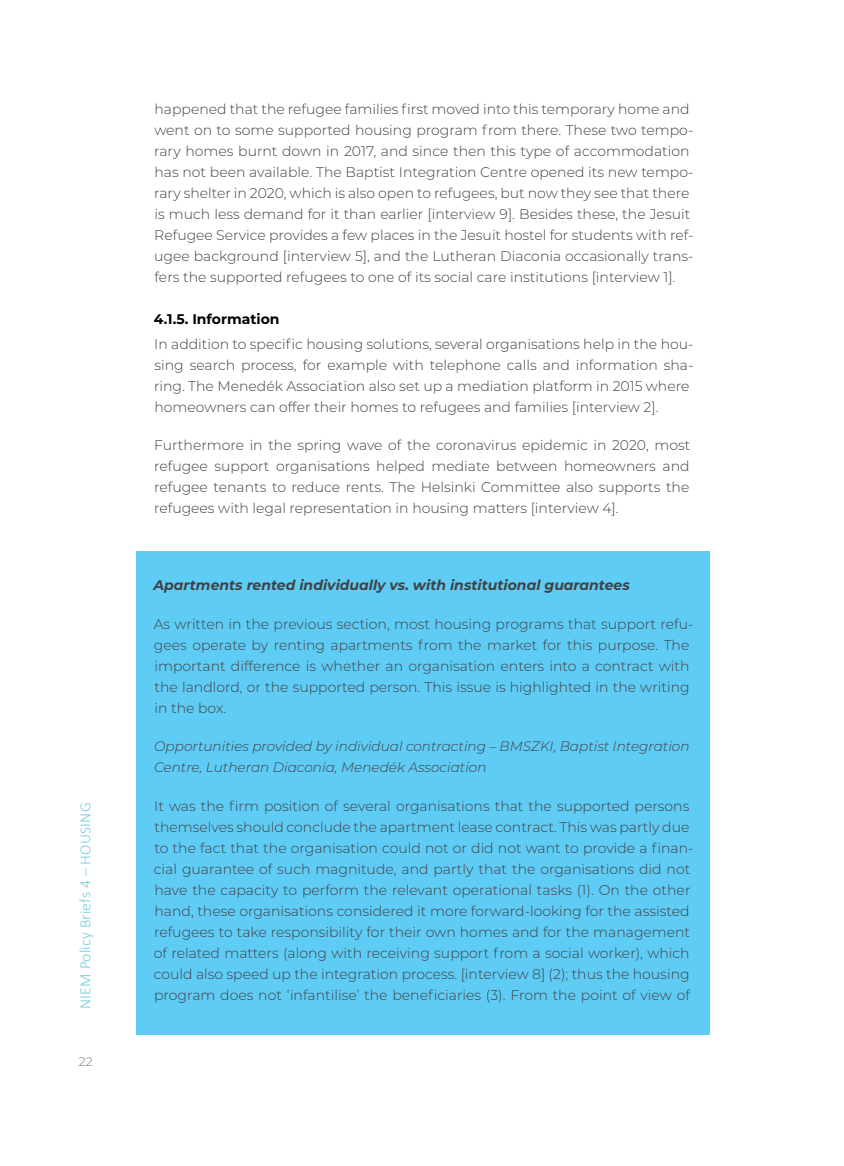
<style>
.page{position:relative;width:844px;height:1166px;background:#fff}
.page>*{position:absolute;margin:0;border:0;box-sizing:border-box;transform-origin:0 0}
.t1{font:300 15.75px "Calibri";letter-spacing:.01em;color:#75cedf}
.t2{font:300 14px/21px "Montserrat";color:#414042}
.t3{font:italic 700 14px "Montserrat";color:#414042}
.t4{font:700 14px "Montserrat";color:#000}
.t5{font:italic 300 13.65px/21px "Montserrat";color:#414042}
.t6{font:300 12.25px "Montserrat";color:#7d7770}
</style>
<div class="page">
<div style="left:136px;top:551px;width:573px;height:484px;background:#5fccf6"></div>
<p class="t1" style="left:76px;top:1008px;width:208px;rotate:-90deg">NIEM Policy Briefs 4 – HOUSING</p>
<p class="t6" style="left:79px;top:1053px;width:15px">22</p>
<p class="t2" style="left:154px;top:98px;width:541px">happened that the refugee families first moved into this temporary home and went on to some supported housing program from there. These two tempo&shy;rary homes burnt down in 2017, and since then this type of accommodation has not been available. The Baptist Integration Centre opened its new tempo&shy;rary shelter in 2020, which is also open to refugees, but now they see that there is much less demand for it than earlier [interview 9]. Besides these, the Jesuit Refugee Service provides a few places in the Jesuit hostel for students with ref&shy;ugee background [interview 5], and the Lutheran Diaconia occasionally trans&shy;fers the supported refugees to one of its social care institutions [interview 1].</p>
<p class="t4" style="left:154px;top:309px;width:127px">4.1.5. Information</p>
<p class="t2" style="left:154px;top:333px;width:541px">In addition to specific housing solutions, several organisations help in the hou&shy;sing search process, for example with telephone calls and information sha&shy;ring. The Menedék Association also set up a mediation platform in 2015 where homeowners can offer their homes to refugees and families [interview 2].</p>
<p class="t2" style="left:154px;top:434px;width:537px;text-align:justify">Furthermore in the spring wave of the coronavirus epidemic in 2020, most refugee support organisations helped mediate between homeowners and refugee tenants to reduce rents. The Helsinki Committee also supports the refugees with legal representation in housing matters [interview 4].</p>
<p class="t3" style="left:153px;top:575px;width:477px">Apartments rented individually vs. with institutional guarantees</p>
<p class="t2" style="left:154px;top:613px;width:541px">As written in the previous section, most housing programs that support refu&shy;gees operate by renting apartments from the market for this purpose. The important difference is whether an organisation enters into a contract with the landlord, or the supported person. This issue is highlighted in the writing in the box.</p>
<p class="t5" style="left:154px;top:735px;width:537px">Opportunities provided by individual contracting – BMSZKI, Baptist Integration<br>Centre, Lutheran Diaconia, Menedék Association</p>
<p class="t2" style="left:154px;top:795px;width:541px">It was the firm position of several organisations that the supported persons themselves should conclude the apartment lease contract. This was partly due to the fact that the organisation could not or did not want to provide a finan&shy;cial guarantee of such magnitude, and partly that the organisations did not have the capacity to perform the relevant operational tasks (1). On the other hand, these organisations considered it more forward-looking for the assisted refugees to take responsibility for their own homes and for the management of related matters (along with receiving support from a social worker), which could also speed up the integration process. [interview 8] (2); thus the housing program does not ‘infantilise’ the beneficiaries (3). From the point of view of</p>
</div>
